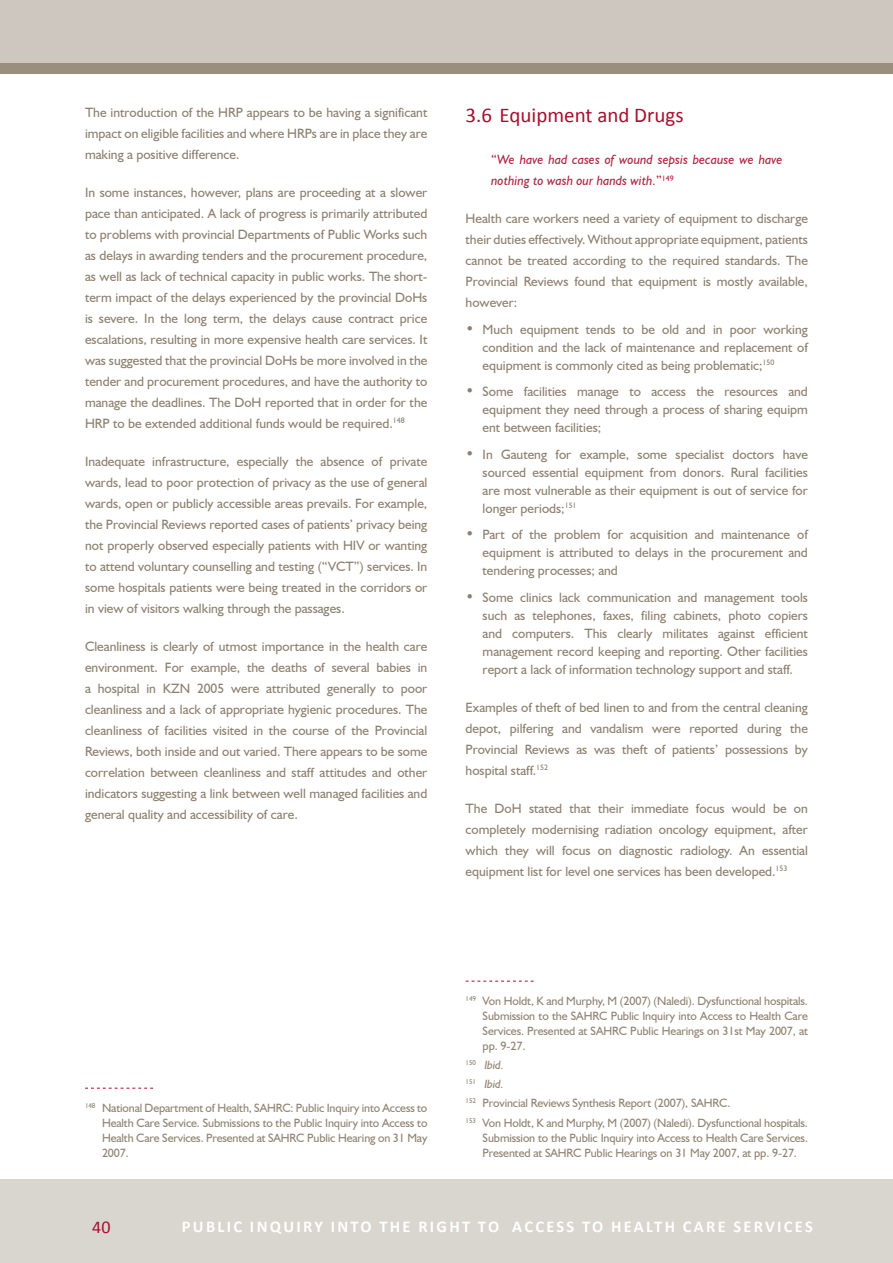
<style>
.page{position:relative;width:893px;height:1263px;background:#fff}
.page>*{position:absolute;margin:0;border:0;box-sizing:border-box;transform-origin:0 0}
.t1{font:21px "Calibri";color:#a80e2c}
.t2{font:18px "Calibri";color:#a80e2c}
.t3{font:700 16.5px "Calibri";letter-spacing:.14em;color:#fff}
.t4{font:13.5px/21px "Humanist 521 BT";color:#8e806e;text-align:justify}
.t5{font:italic 13.5px/21px "Humanist 521 BT";color:#b12641}
.t6{font:12px/15px "Humanist 521 BT";letter-spacing:-.01em;color:#908371;text-align:justify}
.s1{font-style:normal}
.s2{font-size:15px}
.s3{font-style:italic}
</style>
<div class="page">
<div style="left:0;top:1179px;width:893px;height:84px;background:#d9d5cf"></div>
<div style="left:0;top:0;width:893px;height:73px;background:#9a8e7e"></div>
<div style="left:0;top:0;width:893px;height:62px;background:#cdc7bf"></div>
<svg style="left:85px;top:1088px;width:68px;height:1px"></svg>
<svg style="left:466px;top:981px;width:68px;height:1px"></svg>
<p class="t4" style="left:85px;top:101px;width:344px">The introduction of the HRP appears to be having a significant impact on eligible facilities and where HRPs are in place they are making a positive difference.</p>
<p class="t4" style="left:85px;top:181px;width:344px">In some instances, however, plans are proceeding at a slower pace than anticipated. A lack of progress is primarily attributed to problems with provincial Departments of Public Works such as delays in awarding tenders and the procurement procedure, as well as lack of technical capacity in public works. The short&shy;term impact of the delays experienced by the provincial DoHs is severe. In the long term, the delays cause contract price escalations, resulting in more expensive health care services. It was suggested that the provincial DoHs be more involved in the tender and procurement procedures, and have the authority to manage the deadlines. The DoH reported that in order for the HRP to be extended additional funds would be required.<sup>148</sup></p>
<p class="t4" style="left:85px;top:450px;width:344px">Inadequate infrastructure, especially the absence of private wards, lead to poor protection of privacy as the use of general wards, open or publicly accessible areas prevails. For example, the Provincial Reviews reported cases of patients’ privacy being not properly observed especially patients with HIV or wanting to attend voluntary counselling and testing (“VCT”) services. In some hospitals patients were being treated in the corridors or in view of visitors walking through the passages.</p>
<p class="t4" style="left:85px;top:635px;width:344px">Cleanliness is clearly of utmost importance in the health care environment. For example, the deaths of several babies in a hospital in KZN 2005 were attributed generally to poor cleanliness and a lack of appropriate hygienic procedures. The cleanliness of facilities visited in the course of the Provincial Reviews, both inside and out varied. There appears to be some correlation between cleanliness and staff attitudes and other indicators suggesting a link between well managed facilities and general quality and accessibility of care.</p>
<h1 class="t1" style="left:466px;top:102px;width:219px">3.6 Equipment and Drugs</h1>
<p class="t5" style="left:491px;top:149px;width:293px"><span class="s1">“</span>We have had cases of wound sepsis because we have nothing to wash our hands with.<span class="s1">”</span><sup>149</sup></p>
<p class="t4" style="left:466px;top:208px;width:344px">Health care workers need a variety of equipment to discharge their duties effectively. Without appropriate equipment, patients cannot be treated according to the required standards. The Provincial Reviews found that equipment is mostly available, however:</p>
<p class="t4" style="left:483px;top:320px;width:327px;line-height:18px;text-indent:-17px"><span class="s2">•</span> Much equipment tends to be old and in poor working condition and the lack of maintenance and replacement of equipment is commonly cited as being problematic;<sup>150</sup></p>
<p class="t4" style="left:483px;top:382px;width:327px;line-height:18px;text-indent:-17px"><span class="s2">•</span> Some facilities manage to access the resources and equipment they need through a process of sharing equipm ent between facilities;</p>
<p class="t4" style="left:483px;top:445px;width:327px;line-height:18px;text-indent:-17px"><span class="s2">•</span> In Gauteng for example, some specialist doctors have sourced essential equipment from donors. Rural facilities are most vulnerable as their equipment is out of service for longer periods;<sup>151</sup></p>
<p class="t4" style="left:483px;top:525px;width:327px;line-height:18px;text-indent:-17px"><span class="s2">•</span> Part of the problem for acquisition and maintenance of equipment is attributed to delays in the procurement and tendering processes; and</p>
<p class="t4" style="left:483px;top:588px;width:327px;line-height:18px;text-indent:-17px"><span class="s2">•</span> Some clinics lack communication and management tools such as telephones, faxes, filing cabinets, photo copiers and computers. This clearly militates against efficient management record keeping and reporting. Other facilities report a lack of information technology support and staff.</p>
<p class="t4" style="left:466px;top:696px;width:344px">Examples of theft of bed linen to and from the central cleaning depot, pilfering and vandalism were reported during the Provincial Reviews as was theft of patients’ possessions by hospital staff.<sup>152</sup></p>
<p class="t4" style="left:466px;top:797px;width:344px">The DoH stated that their immediate focus would be on completely modernising radiation oncology equipment, after which they will focus on diagnostic radiology. An essential equipment list for level one services has been developed.<sup>153</sup></p>
<p class="t6" style="left:102px;top:1100px;width:327px;text-indent:-17px"><sup>148</sup> National Department of Health, SAHRC: Public Inquiry into Access to Health Care Service. Submissions to the Public Inquiry into Access to Health Care Services. Presented at SAHRC Public Hearing on 31 May 2007.</p>
<p class="t6" style="left:483px;top:993px;width:327px;text-indent:-17px"><sup>149</sup> Von Holdt, K and Murphy, M (2007) (Naledi). Dysfunctional hospitals.<br>Submission to the SAHRC Public Inquiry into Access to Health Care Services. Presented at SAHRC Public Hearings on 31st May 2007, at pp. 9-27.</p>
<p class="t6" style="left:466px;top:1055px;width:344px;line-height:19.2px;text-align:left"><sup>150</sup> <span class="s3">Ibid.<br></span><sup>151</sup> <span class="s3">Ibid.<br></span><sup>152</sup> Provincial Reviews Synthesis Report (2007), SAHRC.<br><sup>153</sup> Von Holdt, K and Murphy, M (2007) (Naledi). Dysfunctional hospitals.</p>
<p class="t6" style="left:483px;top:1130px;width:327px">Submission to the Public Inquiry into Access to Health Care Services.<br>Presented at SAHRC Public Hearings on 31 May 2007, at pp. 9-27.</p>
<h2 class="t2" style="left:92px;top:1216px;width:20px">40</h2>
<p class="t3" style="left:182px;top:1216px;width:633px">PUBLIC INQUIRY INTO THE RIGHT TO ACCESS TO HEALTH CARE SERVICES</p>
</div>
